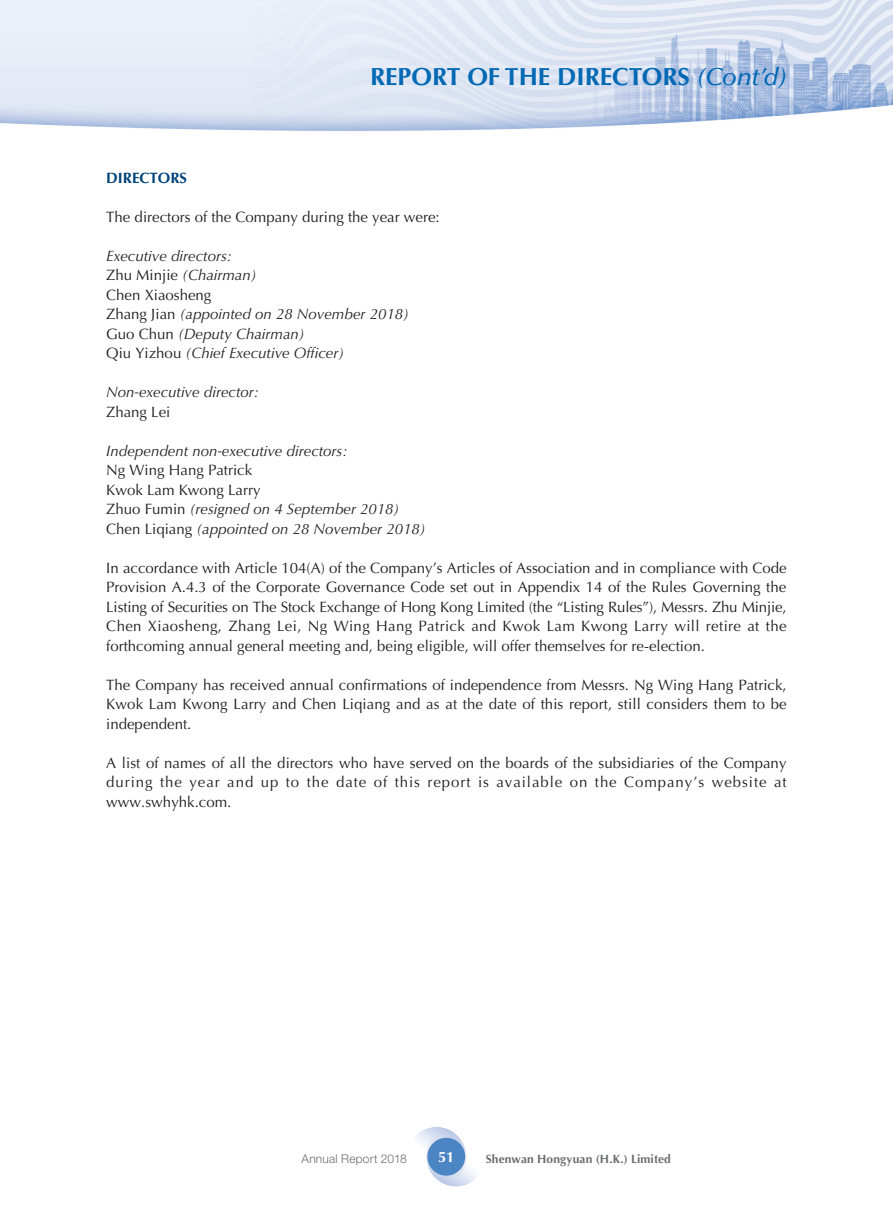
<style>
.page{position:relative;width:893px;height:1212px;background:#fff}
.page>*{position:absolute;margin:0;border:0;box-sizing:border-box;transform-origin:0 0}
.t1{font:700 24.75px "Optima LT Std";color:#0168b3}
.t2{font:15px/19.5px "Optima LT Std";color:#231f20;text-align:justify}
.t3{font:italic 15px/19.5px "Optima LT Std";color:#231f20}
.t4{font:700 15px "Optima LT Std";color:#00437a}
.t5{font:700 15px "Optima LT Std";color:#fff}
.t6{font:700 12px "Optima LT Std";letter-spacing:.01em;color:#6c6d70}
.t7{font:300 12px "Helvetica Neue LT Std";letter-spacing:.015em;color:#6c6d70}
.s1{font-weight:500;font-style:italic}
.s2{font-style:normal}
.s3{font-style:italic}
</style>
<div class="page">
<img style="left:1px;top:0;width:892px;height:131px">
<img style="left:0;top:0;width:1px;height:304px">
<svg style="left:407px;top:1127px;width:59px;height:59px"></svg>
<svg style="left:426px;top:1127px;width:60px;height:59px"></svg>
<div style="left:427px;top:1138px;width:38px;height:37px;background:#4c85c3;border-radius:50%"></div>
<h1 class="t1" style="left:370px;top:62px;width:418px">REPORT OF THE DIRECTORS <span class="s1">(Cont’d)</span></h1>
<p class="t4" style="left:106px;top:169px;width:82px">DIRECTORS</p>
<p class="t2" style="left:106px;top:207px;width:335px">The directors of the Company during the year were:</p>
<p class="t3" style="left:106px;top:246px;width:304px">Executive directors:<br><span class="s2">Zhu Minjie</span> (Chairman)<br><span class="s2">Chen Xiaosheng<br>Zhang Jian</span> (appointed on 28 November 2018)<br><span class="s2">Guo Chun</span> (Deputy Chairman)<br><span class="s2">Qiu Yizhou</span> (Chief Executive Officer)</p>
<p class="t3" style="left:106px;top:382px;width:154px">Non-executive director:</p>
<p class="t2" style="left:106px;top:402px;width:66px">Zhang Lei</p>
<p class="t3" style="left:106px;top:441px;width:243px">Independent non-executive directors:</p>
<p class="t2" style="left:106px;top:460px;width:321px;text-align:left">Ng Wing Hang Patrick<br>Kwok Lam Kwong Larry<br>Zhuo Fumin <span class="s3">(resigned on 4 September 2018)<br></span>Chen Liqiang <span class="s3">(appointed on 28 November 2018)</span></p>
<p class="t2" style="left:106px;top:558px;width:682px">In accordance with Article 104(A) of the Company’s Articles of Association and in compliance with Code Provision A.4.3 of the Corporate Governance Code set out in Appendix 14 of the Rules Governing the Listing of Securities on The Stock Exchange of Hong Kong Limited (the “Listing Rules”), Messrs. Zhu Minjie, Chen Xiaosheng, Zhang Lei, Ng Wing Hang Patrick and Kwok Lam Kwong Larry will retire at the forthcoming annual general meeting and, being eligible, will offer themselves for re-election.</p>
<p class="t2" style="left:106px;top:675px;width:682px">The Company has received annual confirmations of independence from Messrs. Ng Wing Hang Patrick, Kwok Lam Kwong Larry and Chen Liqiang and as at the date of this report, still considers them to be independent.</p>
<p class="t2" style="left:106px;top:753px;width:682px">A list of names of all the directors who have served on the boards of the subsidiaries of the Company during the year and up to the date of this report is available on the Company’s website at www.swhyhk.com.</p>
<p class="t7" style="left:301px;top:1151px;width:107px">Annual Report 2018</p>
<p class="t5" style="left:438px;top:1148px;width:18px">51</p>
<p class="t6" style="left:486px;top:1152px;width:187px">Shenwan Hongyuan (H.K.) Limited</p>
</div>
